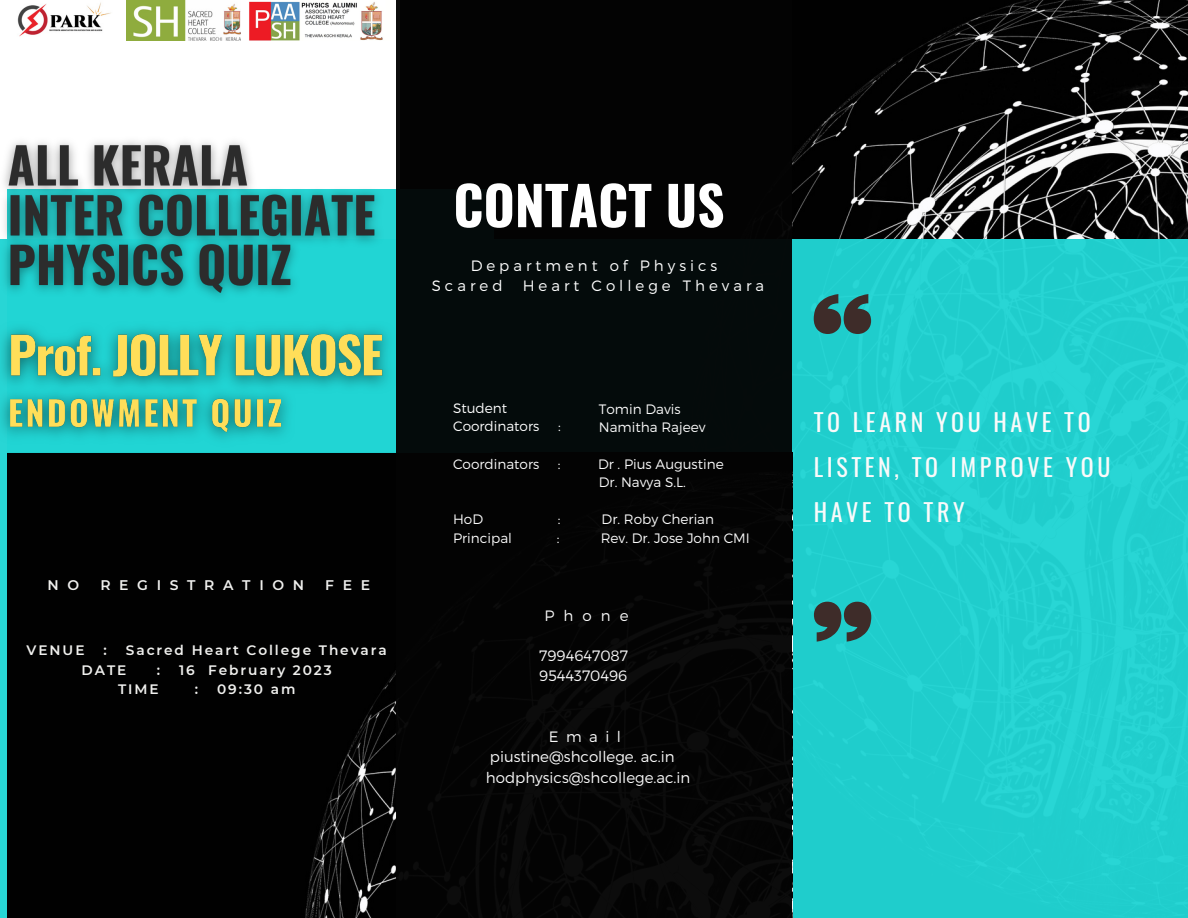
<style>
.page{position:relative;width:1188px;height:918px;background:#fff}
.page>*{position:absolute;margin:0;border:0;box-sizing:border-box;transform-origin:0 0}
.t1{font:700 53.4px "Oswald";color:#fff}
.t2{font:24px/45px "Oswald";letter-spacing:.15em;color:#fafafa}
.t3{font:300 15px/20.2px "Montserrat";color:#fafafa}
.t4{font:300 15px/20.2px "Montserrat";letter-spacing:.265em;color:#fff}
.t5{font:600 13.95px "Montserrat";letter-spacing:.62em;color:#f0f0ee}
.t6{font:300 13.65px/18.5px "Montserrat";color:#fafafa}
.t7{font:600 13.65px/19.2px "Montserrat";letter-spacing:.14em;color:#f0f0ee}
.t8{font:300 13.65px/18px "Montserrat";color:#fff}
</style>
<div class="page">
<img style="left:792px;top:0;width:396px;height:239px">
<div style="left:0;top:239px;width:1188px;height:679px;background:#20cdcc"></div>
<svg style="left:814px;top:294px;width:57px;height:39px"></svg>
<svg style="left:814px;top:602px;width:57px;height:39px"></svg>
<div style="left:8px;top:452px;width:785px;height:466px;background:#010101"></div>
<div style="left:396px;top:0;width:396px;height:918px;background:#040404"></div>
<img style="left:17px;top:2px;width:94px;height:35px">
<img style="left:127px;top:0;width:113px;height:41px">
<img style="left:249px;top:1px;width:134px;height:39px">
<img style="left:4px;top:141px;width:392px;height:154px">
<img style="left:4px;top:330px;width:392px;height:130px">
<p class="t5" style="left:48px;top:576px;width:33px">N O</p>
<p class="t5" style="left:100px;top:576px;width:205px">REGISTRATION</p>
<p class="t5" style="left:325px;top:576px;width:46px">FEE</p>
<p class="t7" style="left:82px;top:641px;width:307px;text-indent:44px">Sacred Heart College Thevara<br>DATE</p>
<p class="t7" style="left:27px;top:641px;width:59px">VENUE</p>
<p class="t7" style="left:104px;top:641px;width:5px">:</p>
<p class="t7" style="left:157px;top:660px;width:5px">:</p>
<p class="t7" style="left:179px;top:660px;width:154px">16 February 2023</p>
<p class="t7" style="left:118px;top:679px;width:42px">TIME</p>
<p class="t7" style="left:195px;top:679px;width:5px">:</p>
<p class="t7" style="left:217px;top:679px;width:80px">09:30 am</p>
<h1 class="t1" style="left:453px;top:163px;width:273px">CONTACT US</h1>
<p class="t4" style="left:432px;top:255px;width:287px;text-indent:39px">Department of Physics<br>Scared</p>
<p class="t4" style="left:523px;top:275px;width:243px">Heart College Thevara</p>
<p class="t8" style="left:453px;top:399px;width:88px">Student<br>Coordinators</p>
<p class="t8" style="left:558px;top:417px;width:4px">:</p>
<p class="t6" style="left:599px;top:399px;width:108px">Tomin Davis<br>Namitha Rajeev</p>
<p class="t6" style="left:453px;top:454px;width:88px">Coordinators</p>
<p class="t6" style="left:558px;top:454px;width:4px">:</p>
<p class="t6" style="left:598px;top:454px;width:127px">Dr . Pius Augustine<br>Dr. Navya S.L.</p>
<p class="t6" style="left:453px;top:510px;width:32px">HoD</p>
<p class="t6" style="left:558px;top:510px;width:4px">:</p>
<p class="t6" style="left:602px;top:510px;width:114px">Dr. Roby Cherian</p>
<p class="t6" style="left:453px;top:528px;width:60px">Principal</p>
<p class="t6" style="left:557px;top:528px;width:4px">:</p>
<p class="t6" style="left:601px;top:528px;width:151px">Rev. Dr. Jose John CMI</p>
<p class="t3" style="left:544px;top:604px;width:86px">Phone</p>
<p class="t3" style="left:539px;top:645px;width:90px">7994647087<br>9544370496</p>
<p class="t3" style="left:486px;top:726px;width:206px;text-indent:63px">Email piustine@shcollege. ac.in hodphysics@shcollege.ac.in</p>
<h2 class="t2" style="left:814px;top:399px;width:298px">TO LEARN YOU HAVE TO<br>LISTEN, TO IMPROVE YOU<br>HAVE TO TRY</h2>
</div>
